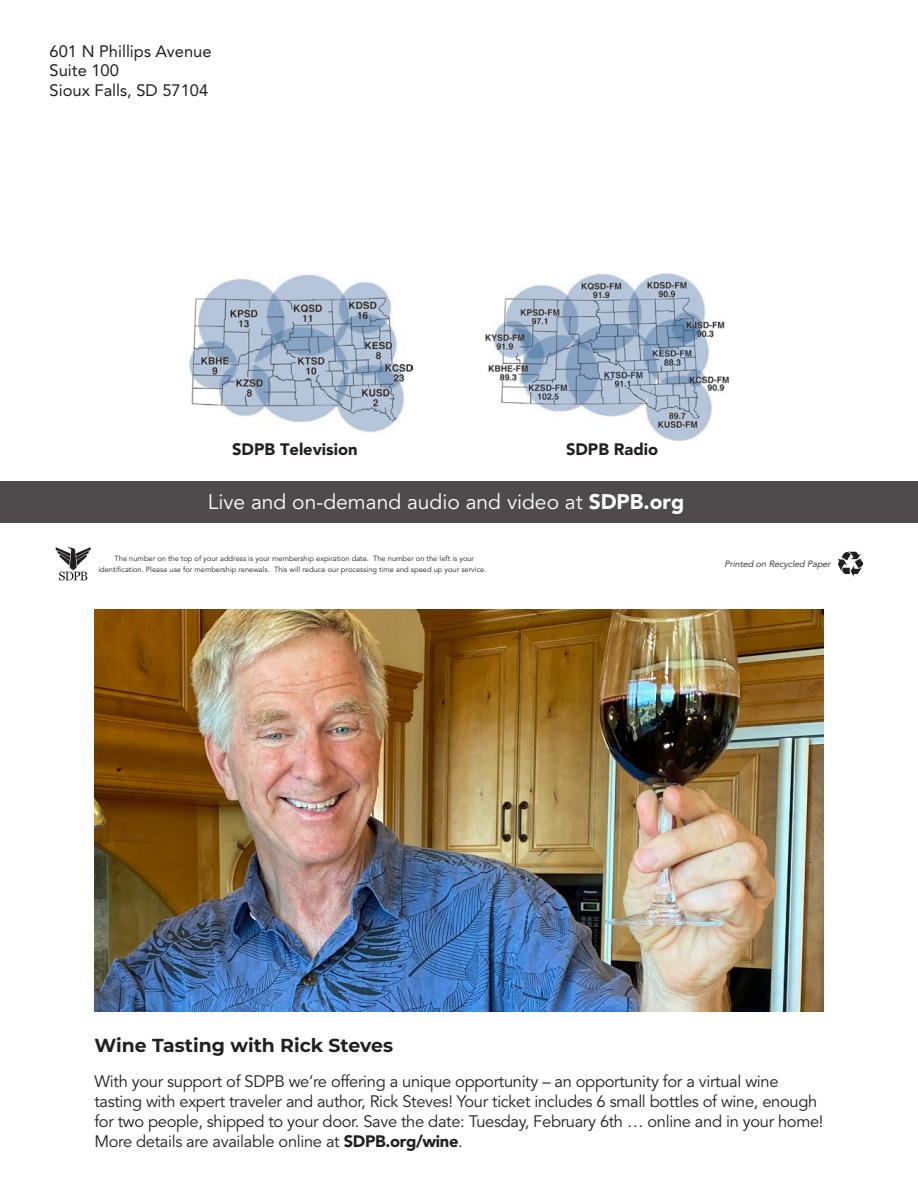
<style>
.page{position:relative;width:918px;height:1188px;background:#fff}
.page>*{position:absolute;margin:0;border:0;box-sizing:border-box;transform-origin:0 0}
.t1{font:21px "Avenir LT Std";color:#fff}
.t2{font:700 18.9px "Montserrat";color:#231f20}
.t3{font:16.5px/19.8px "Avenir LT Std";letter-spacing:-.02em;color:#231f20}
.t4{font:16.5px "Avenir LT Std";color:#231f20}
.t5{font:900 16.5px "Avenir LT Std";color:#231f20}
.t6{font:italic 9px "Avenir LT Std";color:#231f20}
.t7{font:7.5px/11.2px "Avenir LT Std";color:#231f20;text-align:center}
.s1{font-weight:900}
</style>
<div class="page">
<img style="left:838px;top:552px;width:24px;height:24px">
<svg style="left:56px;top:547px;width:35px;height:33px"></svg>
<div style="left:0;top:482px;width:918px;height:41px;background:#4f4b4c"></div>
<img style="left:186px;top:274px;width:227px;height:159px">
<img style="left:485px;top:273px;width:244px;height:168px">
<img style="left:94px;top:609px;width:730px;height:403px">
<p class="t4" style="left:50px;top:41px;width:163px">601 N Phillips Avenue</p>
<p class="t4" style="left:50px;top:61px;width:71px">Suite 100</p>
<p class="t4" style="left:50px;top:81px;width:160px">Sioux Falls, SD 57104</p>
<p class="t5" style="left:232px;top:439px;width:127px">SDPB Television</p>
<p class="t5" style="left:566px;top:439px;width:94px">SDPB Radio</p>
<p class="t1" style="left:208px;top:489px;width:478px">Live and on-demand audio and video at <span class="s1">SDPB.org</span></p>
<p class="t7" style="left:98px;top:553px;width:390px">The number on the top of your address is your membership expiration date. The number on the left is your identification. Please use for membership renewals. This will reduce our processing time and speed up your service.</p>
<p class="t6" style="left:725px;top:559px;width:109px">Printed on Recycled Paper</p>
<p class="t2" style="left:94px;top:1032px;width:300px">Wine Tasting with Rick Steves</p>
<p class="t3" style="left:94px;top:1072px;width:731px">With your support of SDPB we’re offering a unique opportunity – an opportunity for a virtual wine tasting with expert traveler and author, Rick Steves! Your ticket includes 6 small bottles of wine, enough for two people, shipped to your door. Save the date: Tuesday, February 6th … online and in your home!<br>More details are available online at <span class="s1">SDPB.org/wine</span>.</p>
</div>
